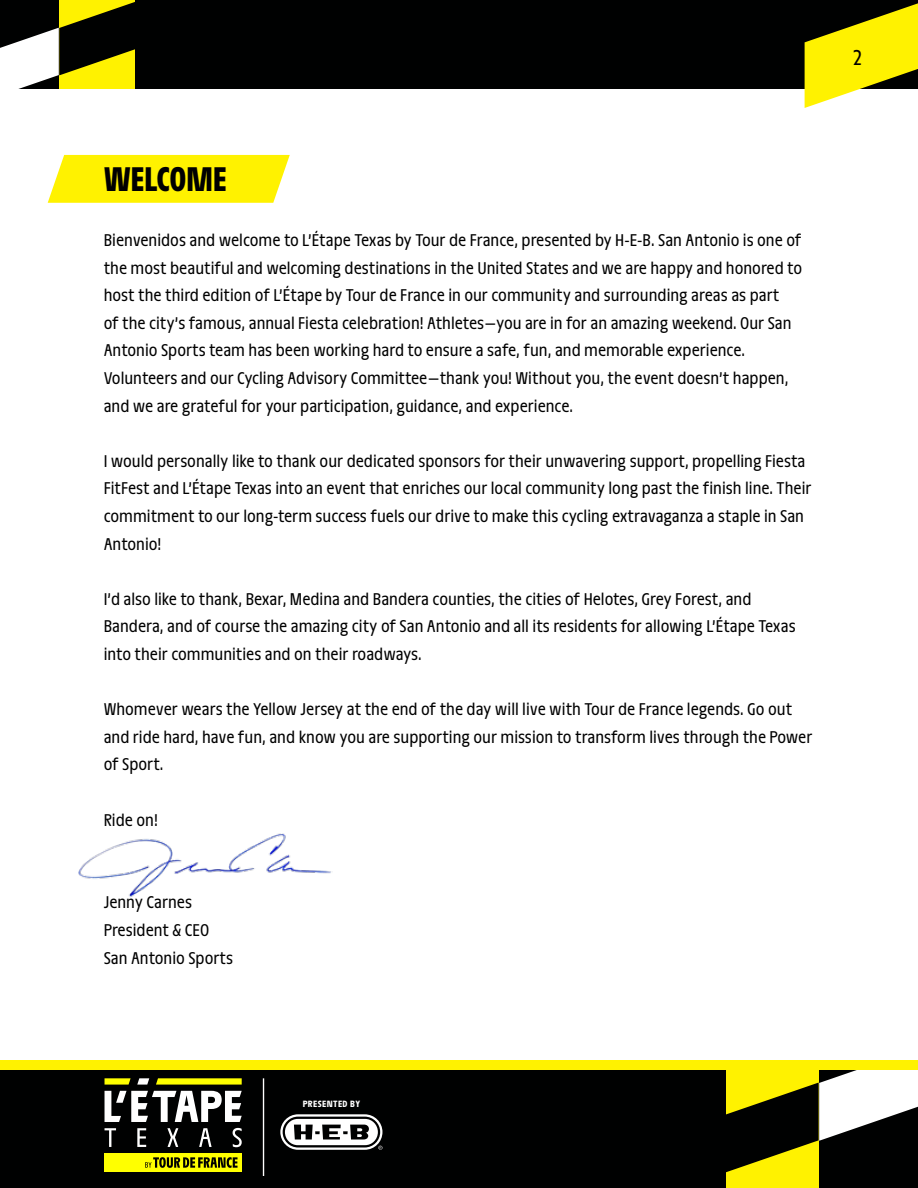
<style>
.page{position:relative;width:918px;height:1188px;background:#fff}
.page>*{position:absolute;margin:0;border:0;box-sizing:border-box;transform-origin:0 0}
.t1{font:700 36px "Galibier Etroit";color:#000}
.t2{font:22.8px "Galibier";color:#000}
.t3{font:18px/27.6px "Galibier";color:#000}
.t4{font:700 9.6px "Galibier";letter-spacing:.04em;color:#fff}
</style>
<div class="page">
<svg style="left:48px;top:155px;width:242px;height:48px;background:#fff212"></svg>
<div style="left:0;top:1067px;width:918px;height:121px;background:#000101"></div>
<div style="left:727px;top:1066px;width:92px;height:122px;background:#fff200"></div>
<svg style="left:726px;top:1069px;width:192px;height:103px"></svg>
<svg style="left:156px;top:1078px;width:86px;height:7px"></svg>
<div style="left:105px;top:1153px;width:137px;height:19px;background:#ff0"></div>
<svg style="left:105px;top:1078px;width:26px;height:7px"></svg>
<svg style="left:145px;top:1157px;width:93px;height:11px"></svg>
<svg style="left:105px;top:1091px;width:137px;height:31px"></svg>
<svg style="left:137px;top:1078px;width:12px;height:7px"></svg>
<svg style="left:105px;top:1128px;width:11px;height:19px"></svg>
<svg style="left:137px;top:1128px;width:9px;height:19px"></svg>
<svg style="left:167px;top:1128px;width:11px;height:19px"></svg>
<svg style="left:199px;top:1128px;width:13px;height:19px"></svg>
<svg style="left:233px;top:1128px;width:9px;height:19px"></svg>
<svg style="left:280px;top:1114px;width:102px;height:36px"></svg>
<hr style="left:263px;top:1078px;width:1px;height:98px;background:#fff">
<div style="left:0;top:0;width:918px;height:89px;background:#000101"></div>
<div style="left:59px;top:0;width:76px;height:89px;background:#fff200"></div>
<svg style="left:0;top:2px;width:135px;height:87px"></svg>
<svg style="left:805px;top:3px;width:113px;height:105px"></svg>
<img style="left:78px;top:833px;width:253px;height:65px">
<div style="left:0;top:1060px;width:918px;height:9px;background:#fff200"></div>
<h1 class="t1" style="left:104px;top:161px;width:124px">WELCOME</h1>
<p class="t3" style="left:104px;top:226px;width:700px">Bienvenidos and welcome to L’Étape Texas by Tour de France, presented by H-E-B. San Antonio is one of the most beautiful and welcoming destinations in the United States and we are happy and honored to host the third edition of L’Étape by Tour de France in our community and surrounding areas as part<br>of the city’s famous, annual Fiesta celebration! Athletes—you are in for an amazing weekend. Our San Antonio Sports team has been working hard to ensure a safe, fun, and memorable experience.<br>Volunteers and our Cycling Advisory Committee—thank you! Without you, the event doesn’t happen, and we are grateful for your participation, guidance, and experience.</p>
<p class="t3" style="left:104px;top:447px;width:709px">I would personally like to thank our dedicated sponsors for their unwavering support, propelling Fiesta FitFest and L’Étape Texas into an event that enriches our local community long past the finish line. Their commitment to our long-term success fuels our drive to make this cycling extravaganza a staple in San Antonio!</p>
<p class="t3" style="left:104px;top:585px;width:694px">I’d also like to thank, Bexar, Medina and Bandera counties, the cities of Helotes, Grey Forest, and<br>Bandera, and of course the amazing city of San Antonio and all its residents for allowing L’Étape Texas into their communities and on their roadways.</p>
<p class="t3" style="left:104px;top:696px;width:710px">Whomever wears the Yellow Jersey at the end of the day will live with Tour de France legends. Go out and ride hard, have fun, and know you are supporting our mission to transform lives through the Power of Sport.</p>
<p class="t3" style="left:104px;top:806px;width:56px">Ride on!</p>
<p class="t3" style="left:104px;top:889px;width:131px">Jenny Carnes<br>President &amp; CEO<br>San Antonio Sports</p>
<p class="t2" style="left:853px;top:45px;width:10px">2</p>
<p class="t4" style="left:303px;top:1098px;width:59px">PRESENTED BY</p>
</div>
